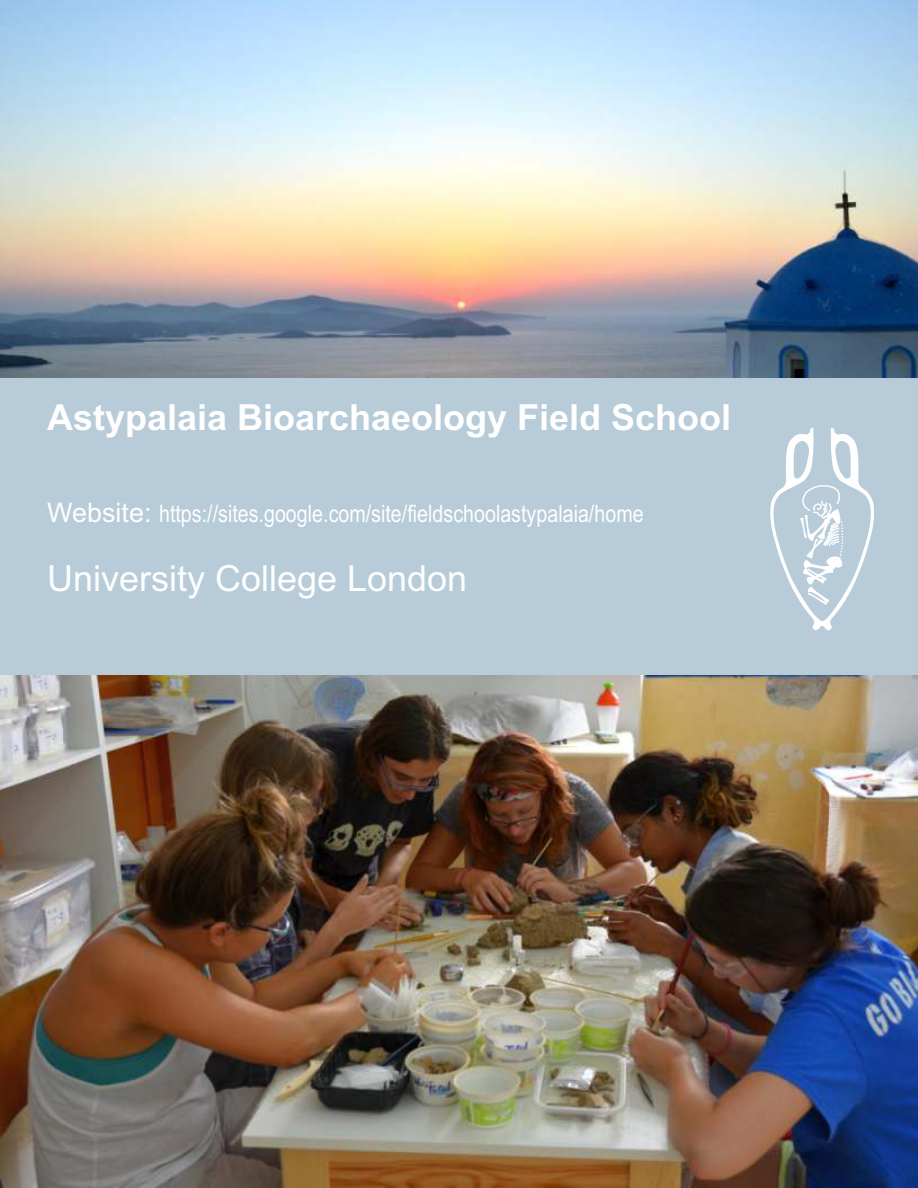
<style>
.page{position:relative;width:918px;height:1188px;background:#b7cbd8}
.page>*{position:absolute;margin:0;border:0;box-sizing:border-box;transform-origin:0 0}
.t1{font:700 36px "Arial";color:#fefefe}
.t2{font:36px "Arial";color:#fefefe}
.t3{font:24px "Arial Narrow";color:#fefefe}
.s1{font-family:"Arial";font-size:27px}
</style>
<div class="page">
<svg style="left:770px;top:428px;width:104px;height:203px"></svg>
<img style="left:0;top:675px;width:918px;height:513px">
<img style="left:0;top:0;width:918px;height:378px">
<h1 class="t1" style="left:47px;top:404px;width:686px">Astypalaia Bioarchaeology Field School</h1>
<p class="t3" style="left:47px;top:505px;width:598px"><span class="s1">Website:</span> https://sites.google.com/site/fieldschoolastypalaia/home</p>
<h1 class="t2" style="left:47px;top:565px;width:422px">University College London</h1>
</div>
